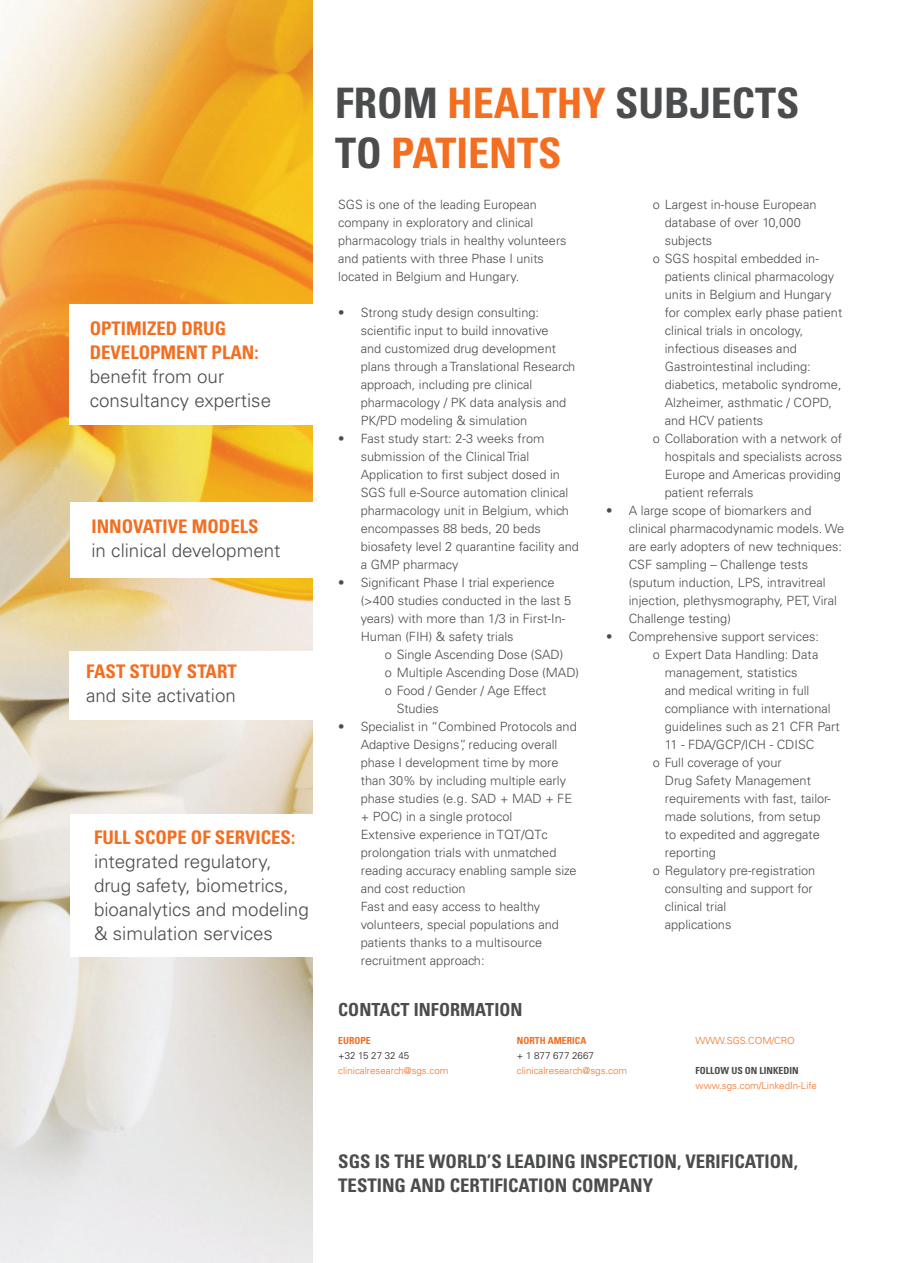
<style>
.page{position:relative;width:919px;height:1263px;background:#fff}
.page>*{position:absolute;margin:0;border:0;box-sizing:border-box;transform-origin:0 0}
.t1{font:700 condensed 42px/49.5px "Univers LT Std";color:#f36e21}
.t2{font:300 18.75px/24px "Univers LT Std";color:#4b4c4d}
.t3{font:700 condensed 18.75px/24px "Univers LT Std";color:#f36e21}
.t4{font:700 condensed 18.75px/24px "Univers LT Std";color:#4b4c4d}
.t5{font:700 condensed 18px "Univers LT Std";letter-spacing:.005em;color:#4b4c4d}
.t6{font:300 12.75px/18px "Univers LT Std";color:#4b4c4d}
.t7{font:300 9.75px "Univers LT Std";color:#f36e21}
.t8{font:300 9.75px "Univers LT Std";color:#231f20}
.t9{font:700 condensed 9.75px "Univers LT Std";color:#f36e21}
.t10{font:700 condensed 9.75px "Univers LT Std";color:#4b4c4d}
.s1{color:#4b4c4d}
</style>
<div class="page">
<img style="left:0;top:0;width:313px;height:1263px">
<div style="left:69px;top:651px;width:245px;height:68px;background:#fff"></div>
<div style="left:70px;top:502px;width:255px;height:76px;background:#fff"></div>
<div style="left:69px;top:305px;width:255px;height:120px;background:#fff"></div>
<div style="left:70px;top:815px;width:284px;height:142px;background:#fff"></div>
<h2 class="t3" style="left:90px;top:316px;width:170px">OPTIMIZED DRUG<br>DEVELOPMENT PLAN:</h2>
<h2 class="t2" style="left:90px;top:364px;width:183px">benefit from our consultancy expertise</h2>
<h2 class="t3" style="left:91px;top:514px;width:168px">INNOVATIVE MODELS</h2>
<h2 class="t2" style="left:91px;top:538px;width:190px">in clinical development</h2>
<h2 class="t3" style="left:86px;top:659px;width:152px">FAST STUDY START</h2>
<h2 class="t2" style="left:86px;top:683px;width:151px">and site activation</h2>
<h2 class="t3" style="left:94px;top:825px;width:203px">FULL SCOPE OF SERVICES:</h2>
<h2 class="t2" style="left:94px;top:849px;width:216px">integrated regulatory, drug safety, biometrics, bioanalytics and modeling &amp; simulation services</h2>
<h1 class="t1" style="left:335px;top:78px;width:466px"><span class="s1">FROM</span> HEALTHY <span class="s1">SUBJECTS<br>TO</span> PATIENTS</h1>
<p class="t6" style="left:338px;top:196px;width:230px">SGS is one of the leading European company in exploratory and clinical pharmacology trials in healthy volunteers and patients with three Phase I units located in Belgium and Hungary.</p>
<p class="t6" style="left:361px;top:304px;width:216px;text-indent:-23px">• Strong study design consulting: scientific input to build innovative<br>and customized drug development plans through a Translational Research approach, including pre clinical pharmacology / PK data analysis and PK/PD modeling &amp; simulation</p>
<p class="t6" style="left:361px;top:430px;width:220px;text-indent:-23px">• Fast study start: 2-3 weeks from submission of the Clinical Trial Application to first subject dosed in SGS full e-Source automation clinical pharmacology unit in Belgium, which encompasses 88 beds, 20 beds biosafety level 2 quarantine facility and a GMP pharmacy</p>
<p class="t6" style="left:361px;top:574px;width:212px;text-indent:-23px">• Significant Phase I trial experience (&gt;400 studies conducted in the last 5 years) with more than 1/3 in First-In-Human (FIH) &amp; safety trials</p>
<p class="t6" style="left:385px;top:646px;width:180px">o Single Ascending Dose (SAD)</p>
<p class="t6" style="left:385px;top:664px;width:196px">o Multiple Ascending Dose (MAD)</p>
<p class="t6" style="left:385px;top:682px;width:163px">o Food / Gender / Age Effect</p>
<p class="t6" style="left:397px;top:700px;width:44px">Studies</p>
<p class="t6" style="left:361px;top:718px;width:217px;text-indent:-23px">• Specialist in “Combined Protocols and Adaptive Designs”, reducing overall phase I development time by more than 30% by including multiple early phase studies (e.g. SAD + MAD + FE + POC) in a single protocol</p>
<p class="t6" style="left:361px;top:826px;width:217px;text-indent:-23px">• Extensive experience in TQT/QTc prolongation trials with unmatched reading accuracy enabling sample size and cost reduction</p>
<p class="t6" style="left:361px;top:898px;width:200px;text-indent:-23px">• Fast and easy access to healthy volunteers, special populations and patients thanks to a multisource recruitment approach:</p>
<p class="t6" style="left:652px;top:196px;width:165px">o Largest in-house European</p>
<p class="t6" style="left:664px;top:214px;width:138px">database of over 10,000</p>
<p class="t6" style="left:664px;top:232px;width:49px">subjects</p>
<p class="t6" style="left:652px;top:250px;width:168px">o SGS hospital embedded in-</p>
<p class="t6" style="left:664px;top:268px;width:171px">patients clinical pharmacology</p>
<p class="t6" style="left:664px;top:286px;width:168px">units in Belgium and Hungary</p>
<p class="t6" style="left:664px;top:304px;width:179px">for complex early phase patient</p>
<p class="t6" style="left:664px;top:322px;width:140px">clinical trials in oncology,</p>
<p class="t6" style="left:664px;top:340px;width:133px">infectious diseases and</p>
<p class="t6" style="left:664px;top:358px;width:147px">Gastrointestinal including:</p>
<p class="t6" style="left:664px;top:376px;width:178px">diabetics, metabolic syndrome,</p>
<p class="t6" style="left:664px;top:394px;width:169px">Alzheimer, asthmatic / COPD,</p>
<p class="t6" style="left:664px;top:412px;width:100px">and HCV patients</p>
<p class="t6" style="left:652px;top:430px;width:191px">o Collaboration with a network of</p>
<p class="t6" style="left:664px;top:448px;width:179px">hospitals and specialists across</p>
<p class="t6" style="left:664px;top:466px;width:177px">Europe and Americas providing</p>
<p class="t6" style="left:664px;top:484px;width:90px">patient referrals</p>
<p class="t6" style="left:628px;top:502px;width:217px;text-indent:-23px">• A large scope of biomarkers and clinical pharmacodynamic models. We are early adopters of new techniques:<br>CSF sampling – Challenge tests (sputum induction, LPS, intravitreal injection, plethysmography, PET, Viral Challenge testing)</p>
<p class="t6" style="left:606px;top:628px;width:214px">• Comprehensive support services:</p>
<p class="t6" style="left:652px;top:646px;width:167px">o Expert Data Handling: Data</p>
<p class="t6" style="left:664px;top:664px;width:134px">management, statistics</p>
<p class="t6" style="left:664px;top:682px;width:146px">and medical writing in full</p>
<p class="t6" style="left:664px;top:700px;width:167px">compliance with international</p>
<p class="t6" style="left:664px;top:718px;width:176px">guidelines such as 21 CFR Part</p>
<p class="t6" style="left:664px;top:736px;width:151px">11 - FDA/GCP/ICH - CDISC</p>
<p class="t6" style="left:652px;top:754px;width:130px">o Full coverage of your</p>
<p class="t6" style="left:664px;top:772px;width:148px">Drug Safety Management</p>
<p class="t6" style="left:664px;top:790px;width:167px">requirements with fast, tailor-</p>
<p class="t6" style="left:664px;top:808px;width:157px">made solutions, from setup</p>
<p class="t6" style="left:664px;top:826px;width:156px">to expedited and aggregate</p>
<p class="t6" style="left:664px;top:844px;width:53px">reporting</p>
<p class="t6" style="left:652px;top:862px;width:164px">o Regulatory pre-registration</p>
<p class="t6" style="left:664px;top:880px;width:149px">consulting and support for</p>
<p class="t6" style="left:664px;top:898px;width:63px">clinical trial</p>
<p class="t6" style="left:664px;top:916px;width:68px">applications</p>
<h3 class="t5" style="left:338px;top:998px;width:186px">CONTACT INFORMATION</h3>
<p class="t9" style="left:338px;top:1035px;width:34px">EUROPE</p>
<p class="t8" style="left:338px;top:1050px;width:72px">+32 15 27 32 45</p>
<p class="t7" style="left:338px;top:1065px;width:112px">clinicalresearch@sgs.com</p>
<p class="t9" style="left:517px;top:1035px;width:71px">NORTH AMERICA</p>
<p class="t8" style="left:517px;top:1050px;width:78px">+ 1 877 677 2667</p>
<p class="t7" style="left:517px;top:1065px;width:112px">clinicalresearch@sgs.com</p>
<p class="t7" style="left:695px;top:1035px;width:101px">WWW.SGS.COM/CRO</p>
<p class="t10" style="left:695px;top:1065px;width:104px">FOLLOW US ON LINKEDIN</p>
<p class="t7" style="left:695px;top:1079px;width:123px">www.sgs.com/LinkedIn-Life</p>
<h2 class="t4" style="left:338px;top:1150px;width:461px">SGS IS THE WORLD’S LEADING INSPECTION, VERIFICATION,<br>TESTING AND CERTIFICATION COMPANY</h2>
</div>
